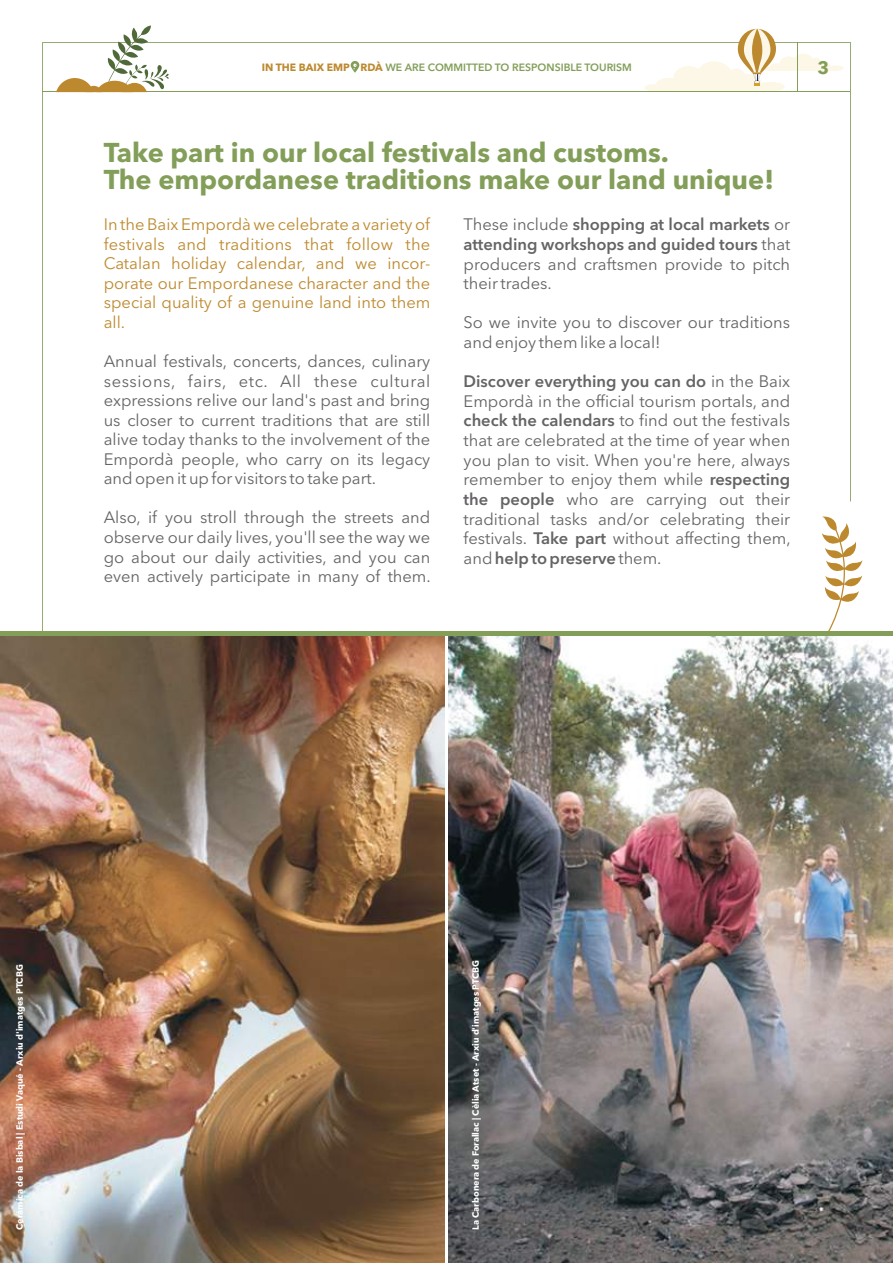
<style>
.page{position:relative;width:893px;height:1263px;background:#fff}
.page>*{position:absolute;margin:0;border:0;box-sizing:border-box;transform-origin:0 0}
.t1{font:700 27px/26.1px "Avenir Next LT Pro";color:#829e58}
.t2{font:700 18px "Avenir Next LT Pro";color:#829e58}
.t3{font:16.5px/19.6px "Avenir Next LT Pro";color:#656365;text-align:justify}
.t4{font:16.5px/19.5px "Avenir Next LT Pro";color:#bd892e;text-align:justify}
.t5{font:600 10.5px "Avenir Next LT Pro";color:#829e58}
.t6{font:700 9px "Avenir Next LT Pro";color:#fff}
.s1{font-weight:700;color:#bd892e}
.s2{font-weight:600}
</style>
<div class="page">
<svg style="left:851px;top:542px;width:11px;height:59px"></svg>
<img style="left:0;top:636px;width:445px;height:627px">
<img style="left:448px;top:636px;width:445px;height:627px">
<svg style="left:42px;top:42px;width:809px;height:589px"></svg>
<hr style="left:43px;top:91px;width:807px;height:1px;background:#829e58">
<div style="left:0;top:631px;width:893px;height:5px;background:#829e58"></div>
<svg style="left:644px;top:29px;width:200px;height:62px"></svg>
<svg style="left:56px;top:26px;width:113px;height:66px"></svg>
<hr style="left:797px;top:43px;width:1px;height:49px;background:#829e58">
<svg style="left:351px;top:61px;width:8px;height:12px"></svg>
<svg style="left:353px;top:64px;width:4px;height:6px"></svg>
<p class="t5" style="left:262px;top:63px;width:372px"><span class="s1">IN THE BAIX EMP RDÀ</span> WE ARE COMMITTED TO RESPONSIBLE TOURISM</p>
<h1 class="t1" style="left:104px;top:142px;width:672px">Take part in our local festivals and customs.<br>The empordanese traditions make our land unique!</h1>
<p class="t4" style="left:104px;top:216px;width:328px">In the Baix Empordà we celebrate a variety of festivals and traditions that follow the Catalan holiday calendar, and we incor&shy;porate our Empordanese character and the special quality of a genuine land into them all.</p>
<p class="t3" style="left:104px;top:353px;width:328px">Annual festivals, concerts, dances, culinary sessions, fairs, etc. All these cultural expressions relive our land's past and bring us closer to current traditions that are still alive today thanks to the involvement of the Empordà people, who carry on its legacy and open it up for visitors to take part.</p>
<p class="t3" style="left:104px;top:509px;width:329px">Also, if you stroll through the streets and observe our daily lives, you'll see the way we go about our daily activities, and you can even actively participate in many of them.</p>
<p class="t3" style="left:464px;top:216px;width:328px">These include <span class="s2">shopping at local markets</span> or <span class="s2">attending workshops and guided tours</span> that producers and craftsmen provide to pitch their trades.</p>
<p class="t3" style="left:464px;top:314px;width:328px">So we invite you to discover our traditions and enjoy them like a local!</p>
<p class="t3" style="left:464px;top:373px;width:329px"><span class="s2">Discover everything you can do</span> in the Baix Empordà in the official tourism portals, and <span class="s2">check the calendars</span> to find out the festivals that are celebrated at the time of year when you plan to visit. When you're here, always remember to enjoy them while <span class="s2">respecting the people</span> who are carrying out their traditional tasks and/or celebrating their festivals. <span class="s2">Take part</span> without affecting them, and <span class="s2">help to preserve</span> them.</p>
<p class="t2" style="left:817px;top:60px;width:13px">3</p>
<p class="t6" style="left:16px;top:1230px;width:267px;rotate:-90deg">Ceràmica de la Bisbal | Estudi Vaqué - Arxiu d'imatges PTCBG</p>
<p class="t6" style="left:472px;top:1230px;width:271px;rotate:-90deg">La Carbonera de Forallac | Cèlia Atset - Arxiu d'imatges PTCBG</p>
</div>
